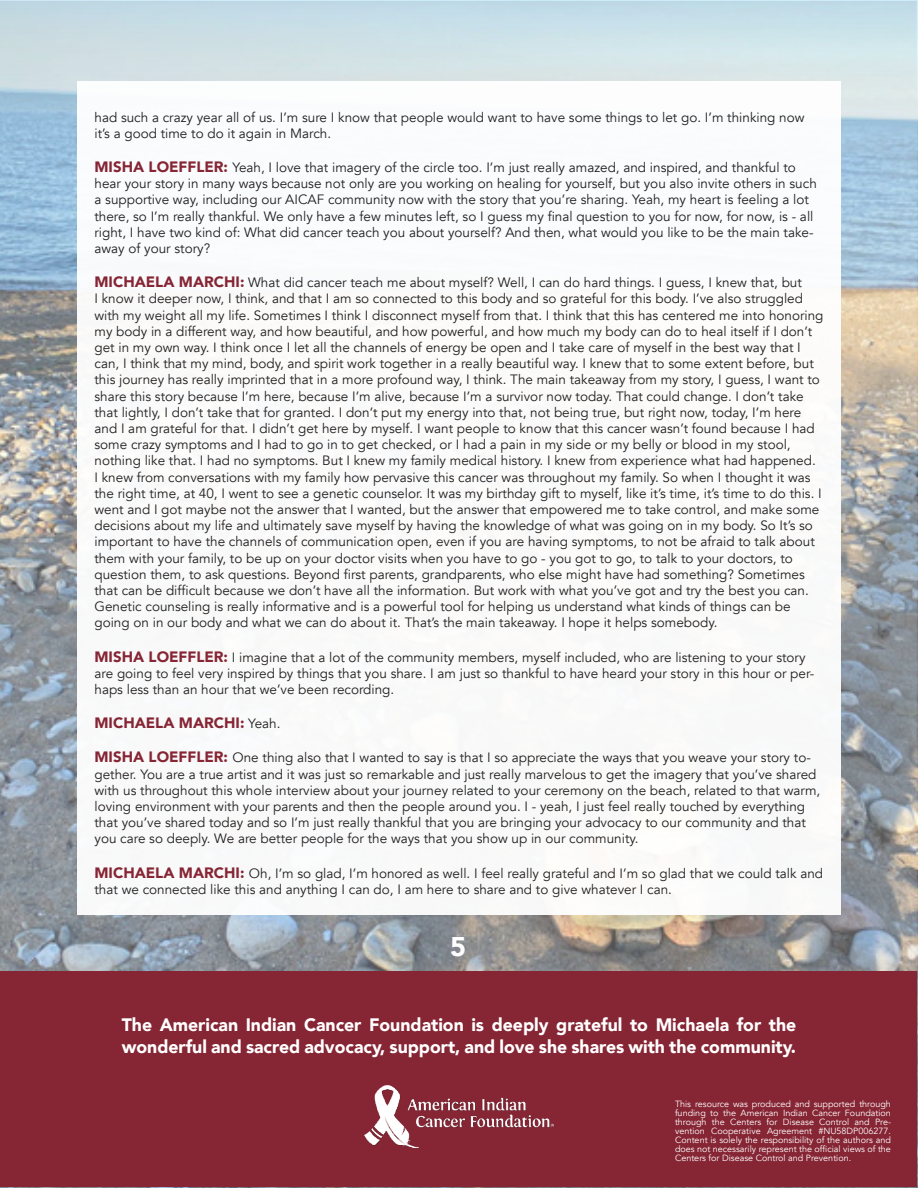
<style>
.page{position:relative;width:918px;height:1188px;background:#fff}
.page>*{position:absolute;margin:0;border:0;box-sizing:border-box;transform-origin:0 0}
.t1{font:900 27px "Avenir";color:#fff}
.t2{font:900 18px/21.6px "Avenir";color:#fff}
.t3{font:900 15px "Avenir";color:#862534}
.t4{font:13.5px/16.2px "Avenir";color:#221f1f}
.t5{font:9px/9px "Avenir";color:#fff;text-align:justify}
.s1{font-weight:900;font-size:15px;color:#862534}
.s2{font-weight:400;font-size:13.5px;color:#221f1f}
</style>
<div class="page">
<img style="left:0;top:1px;width:917px;height:1185px">
<div style="left:1px;top:971px;width:916px;height:216px;background:#862534"></div>
<div style="left:77px;top:81px;width:764px;height:834px;background:#fff"></div>
<img style="left:364px;top:1085px;width:190px;height:63px">
<p class="t4" style="left:94px;top:109px;width:712px">had such a crazy year all of us. I’m sure I know that people would want to have some things to let go. I’m thinking now it’s a good time to do it again in March.</p>
<p class="t4" style="left:94px;top:159px;width:724px"><span class="s1">MISHA LOEFFLER:</span> Yeah, I love that imagery of the circle too. I’m just really amazed, and inspired, and thankful to hear your story in many ways because not only are you working on healing for yourself, but you also invite others in such a supportive way, including our AICAF community now with the story that you’re sharing. Yeah, my heart is feeling a lot there, so I’m really thankful. We only have a few minutes left, so I guess my final question to you for now, for now, is - all right, I have two kind of: What did cancer teach you about yourself? And then, what would you like to be the main take&shy;away of your story?</p>
<p class="t4" style="left:94px;top:275px;width:731px"><span class="s1">MICHAELA MARCHI:</span> What did cancer teach me about myself? Well, I can do hard things. I guess, I knew that, but<br>I know it deeper now, I think, and that I am so connected to this body and so grateful for this body. I’ve also struggled with my weight all my life. Sometimes I think I disconnect myself from that. I think that this has centered me into honoring my body in a different way, and how beautiful, and how powerful, and how much my body can do to heal itself if I don’t get in my own way. I think once I let all the channels of energy be open and I take care of myself in the best way that I can, I think that my mind, body, and spirit work together in a really beautiful way. I knew that to some extent before, but this journey has really imprinted that in a more profound way, I think. The main takeaway from my story, I guess, I want to share this story because I’m here, because I’m alive, because I’m a survivor now today. That could change. I don’t take that lightly, I don’t take that for granted. I don’t put my energy into that, not being true, but right now, today, I’m here and I am grateful for that. I didn’t get here by myself. I want people to know that this cancer wasn’t found because I had some crazy symptoms and I had to go in to get checked, or I had a pain in my side or my belly or blood in my stool, nothing like that. I had no symptoms. But I knew my family medical history. I knew from experience what had happened.<br>I knew from conversations with my family how pervasive this cancer was throughout my family. So when I thought it was the right time, at 40, I went to see a genetic counselor. It was my birthday gift to myself, like it’s time, it’s time to do this. I went and I got maybe not the answer that I wanted, but the answer that empowered me to take control, and make some decisions about my life and ultimately save myself by having the knowledge of what was going on in my body. So It’s so important to have the channels of communication open, even if you are having symptoms, to not be afraid to talk about them with your family, to be up on your doctor visits when you have to go - you got to go, to talk to your doctors, to question them, to ask questions. Beyond first parents, grandparents, who else might have had something? Sometimes that can be difficult because we don’t have all the information. But work with what you’ve got and try the best you can.<br>Genetic counseling is really informative and is a powerful tool for helping us understand what kinds of things can be going on in our body and what we can do about it. That’s the main takeaway. I hope it helps somebody.</p>
<p class="t4" style="left:94px;top:650px;width:721px"><span class="s1">MISHA LOEFFLER:</span> I imagine that a lot of the community members, myself included, who are listening to your story are going to feel very inspired by things that you share. I am just so thankful to have heard your story in this hour or per&shy;haps less than an hour that we’ve been recording.</p>
<p class="t3" style="left:94px;top:717px;width:187px">MICHAELA MARCHI: <span class="s2">Yeah.</span></p>
<p class="t4" style="left:94px;top:751px;width:727px"><span class="s1">MISHA LOEFFLER:</span> One thing also that I wanted to say is that I so appreciate the ways that you weave your story to&shy;gether. You are a true artist and it was just so remarkable and just really marvelous to get the imagery that you’ve shared with us throughout this whole interview about your journey related to your ceremony on the beach, related to that warm, loving environment with your parents and then the people around you. I - yeah, I just feel really touched by everything that you’ve shared today and so I’m just really thankful that you are bringing your advocacy to our community and that you care so deeply. We are better people for the ways that you show up in our community.</p>
<p class="t4" style="left:94px;top:865px;width:730px"><span class="s1">MICHAELA MARCHI:</span> Oh, I’m so glad, I’m honored as well. I feel really grateful and I’m so glad that we could talk and that we connected like this and anything I can do, I am here to share and to give whatever I can.</p>
<h1 class="t1" style="left:450px;top:935px;width:17px">5</h1>
<h2 class="t2" style="left:122px;top:1016px;width:676px">The American Indian Cancer Foundation is deeply grateful to Michaela for the wonderful and sacred advocacy, support, and love she shares with the community.</h2>
<p class="t5" style="left:675px;top:1100px;width:218px">This resource was produced and supported through funding to the American Indian Cancer Foundation through the Centers for Disease Control and Pre&shy;vention Cooperative Agreement #NU58DP006277.<br>Content is solely the responsibility of the authors and does not necessarily represent the official views of the Centers for Disease Control and Prevention.</p>
</div>
